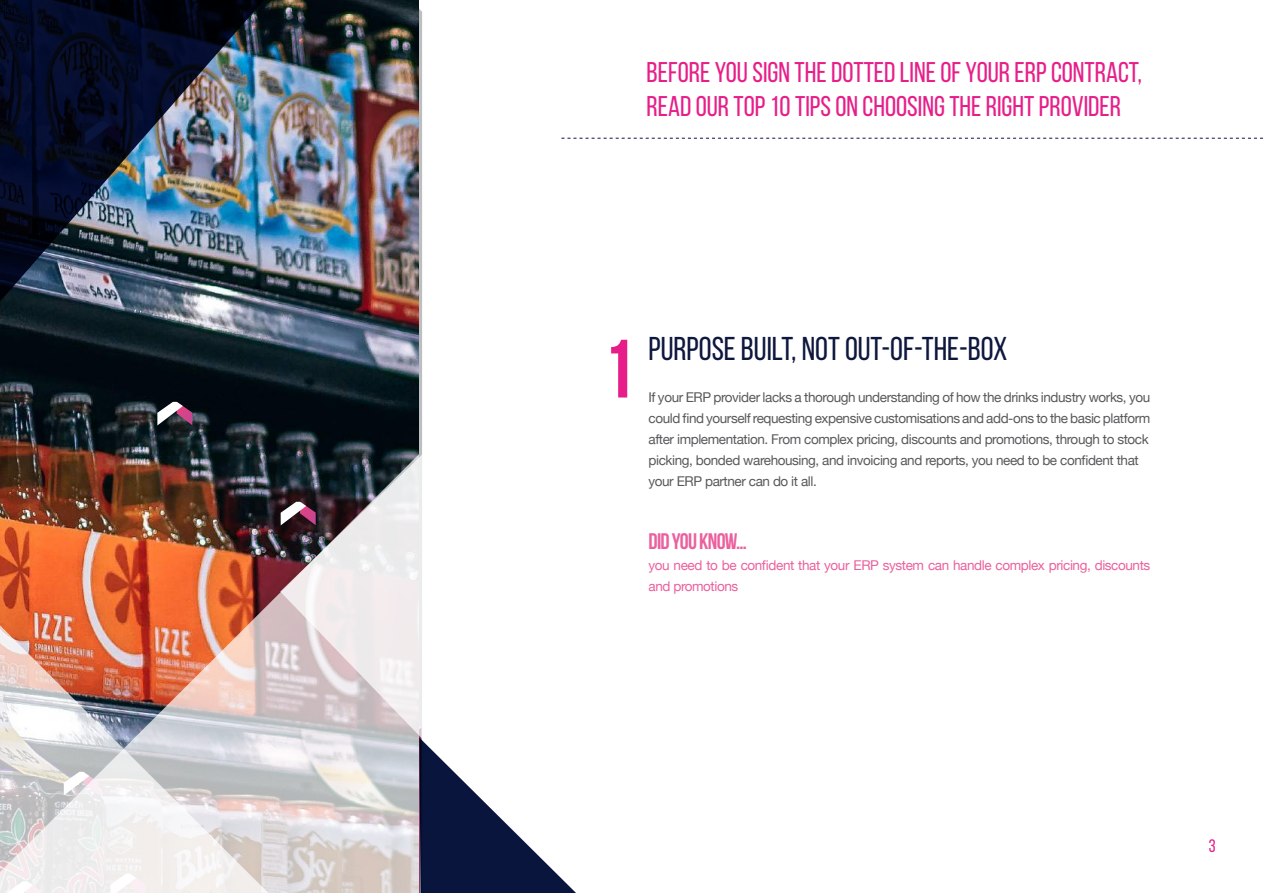
<style>
.page{position:relative;width:1263px;height:893px;background:#fff}
.page>*{position:absolute;margin:0;border:0;box-sizing:border-box;transform-origin:0 0}
.t1{font:700 82.5px "Bebas Neue";color:#e71e89}
.t2{font:33px "Bebas Neue";color:#0e173d}
.t3{font:28.5px/34.2px "Bebas Neue";color:#e71e89}
.t4{font:700 22.5px "Bebas Neue";letter-spacing:-.03em;color:#eb609e}
.t5{font:18px "Bebas Neue";color:#e51f88}
.t6{font:13.5px/21px "Helvetica Neue";letter-spacing:-.03em;color:#58595b}
.t7{font:13.5px/21px "Helvetica Neue";letter-spacing:-.03em;color:#eb609e}
</style>
<div class="page">
<img style="left:0;top:0;width:419px;height:454px">
<svg style="left:157px;top:402px;width:35px;height:23px"></svg>
<img style="left:0;top:0;width:276px;height:309px">
<svg style="left:561px;top:138px;width:702px;height:1px"></svg>
<img style="left:0;top:454px;width:280px;height:169px">
<img style="left:0;top:623px;width:280px;height:270px">
<svg style="left:280px;top:449px;width:296px;height:444px"></svg>
<h3 class="t3" style="left:647px;top:55px;width:497px">BEFORE YOU SIGN THE DOTTED LINE OF YOUR ERP CONTRACT,<br>READ OUR TOP 10 TIPS ON CHOOSING THE RIGHT PROVIDER</h3>
<h1 class="t1" style="left:602px;top:324px;width:34px">1</h1>
<h2 class="t2" style="left:648px;top:331px;width:361px">PURPOSE BUILT, NOT OUT-OF-THE-BOX</h2>
<p class="t6" style="left:648px;top:388px;width:503px">If your ERP provider lacks a thorough understanding of how the drinks industry works, you could find yourself requesting expensive customisations and add-ons to the basic platform after implementation. From complex pricing, discounts and promotions, through to stock picking, bonded warehousing, and invoicing and reports, you need to be confident that your ERP partner can do it all.</p>
<h3 class="t4" style="left:648px;top:529px;width:100px">DID YOU KNOW…</h3>
<p class="t7" style="left:648px;top:556px;width:503px">you need to be confident that your ERP system can handle complex pricing, discounts and promotions</p>
<h3 class="t5" style="left:1209px;top:836px;width:8px">3</h3>
</div>
